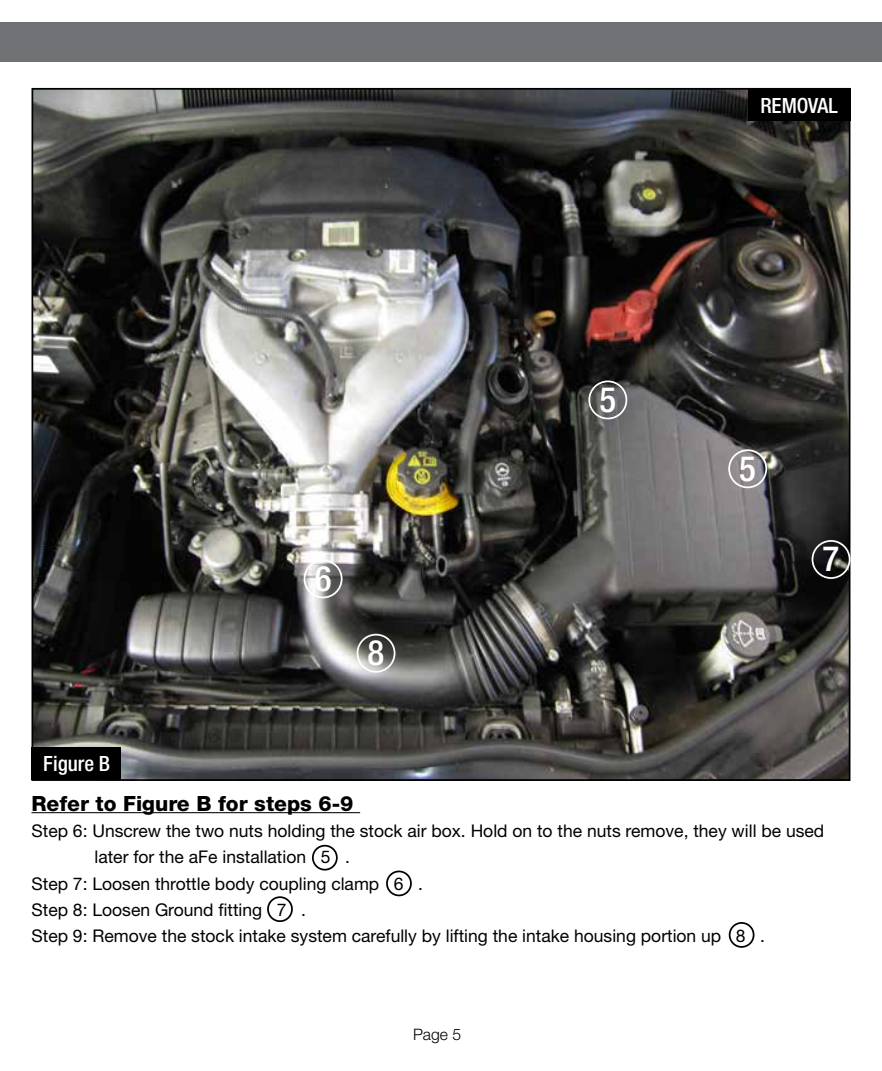
<style>
.page{position:relative;width:882px;height:1071px;background:#fff}
.page>*{position:absolute;margin:0;border:0;box-sizing:border-box;transform-origin:0 0}
.t1{font:500 condensed 35px "Helvetica Neue";color:#fff}
.t2{font:800 21px "Helvetica Neue";color:#000}
.t3{font:500 condensed 21px "Helvetica Neue";color:#fff}
.t4{font:17.5px "Helvetica Neue";color:#000}
.t5{font:300 15.75px "Helvetica Neue";color:#000}
</style>
<div class="page">
<div style="left:0;top:23px;width:882px;height:39px;background:#717275"></div>
<hr style="left:32px;top:812px;width:328px;height:1px;background:#000">
<img style="left:35px;top:91px;width:812px;height:687px">
<div style="left:748px;top:88px;width:102px;height:33px;background:#000"></div>
<div style="left:312px;top:845px;width:26px;height:26px;border:2px solid #000;border-radius:50%"></div>
<div style="left:267px;top:896px;width:26px;height:26px;border:2px solid #000;border-radius:50%"></div>
<div style="left:588px;top:381px;width:39px;height:38px;border:2px solid #fff;border-radius:50%"></div>
<div style="left:386px;top:871px;width:26px;height:25px;border:2px solid #000;border-radius:50%"></div>
<div style="left:728px;top:449px;width:39px;height:39px;border:2px solid #fff;border-radius:50%"></div>
<div style="left:304px;top:559px;width:39px;height:39px;border:2px solid #fff;border-radius:50%"></div>
<div style="left:812px;top:540px;width:38px;height:39px;border:2px solid #fff;border-radius:50%"></div>
<div style="left:357px;top:634px;width:38px;height:39px;border:2px solid #fff;border-radius:50%"></div>
<div style="left:729px;top:922px;width:26px;height:26px;border:2px solid #000;border-radius:50%"></div>
<div style="left:32px;top:747px;width:89px;height:33px;background:#000"></div>
<p class="t3" style="left:43px;top:751px;width:68px">Figure B</p>
<h1 class="t1" style="left:315px;top:558px;width:18px">6</h1>
<h1 class="t1" style="left:368px;top:632px;width:18px">8</h1>
<h1 class="t1" style="left:599px;top:379px;width:18px">5</h1>
<p class="t3" style="left:760px;top:93px;width:79px">REMOVAL</p>
<h1 class="t1" style="left:739px;top:447px;width:18px">5</h1>
<h1 class="t1" style="left:823px;top:538px;width:18px">7</h1>
<p class="t2" style="left:32px;top:791px;width:324px">Refer to Figure B for steps 6-9</p>
<p class="t4" style="left:32px;top:820px;width:794px">Step 6: Unscrew the two nuts holding the stock air box. Hold on to the nuts remove, they will be used</p>
<p class="t4" style="left:94px;top:847px;width:257px">later for the aFe installation 5 .</p>
<p class="t4" style="left:32px;top:873px;width:393px">Step 7: Loosen throttle body coupling clamp 6 .</p>
<p class="t4" style="left:32px;top:899px;width:276px">Step 8: Loosen Ground fitting 7 .</p>
<p class="t4" style="left:32px;top:925px;width:735px">Step 9: Remove the stock intake system carefully by lifting the intake housing portion up 8 .</p>
<p class="t5" style="left:413px;top:1024px;width:50px">Page 5</p>
</div>
